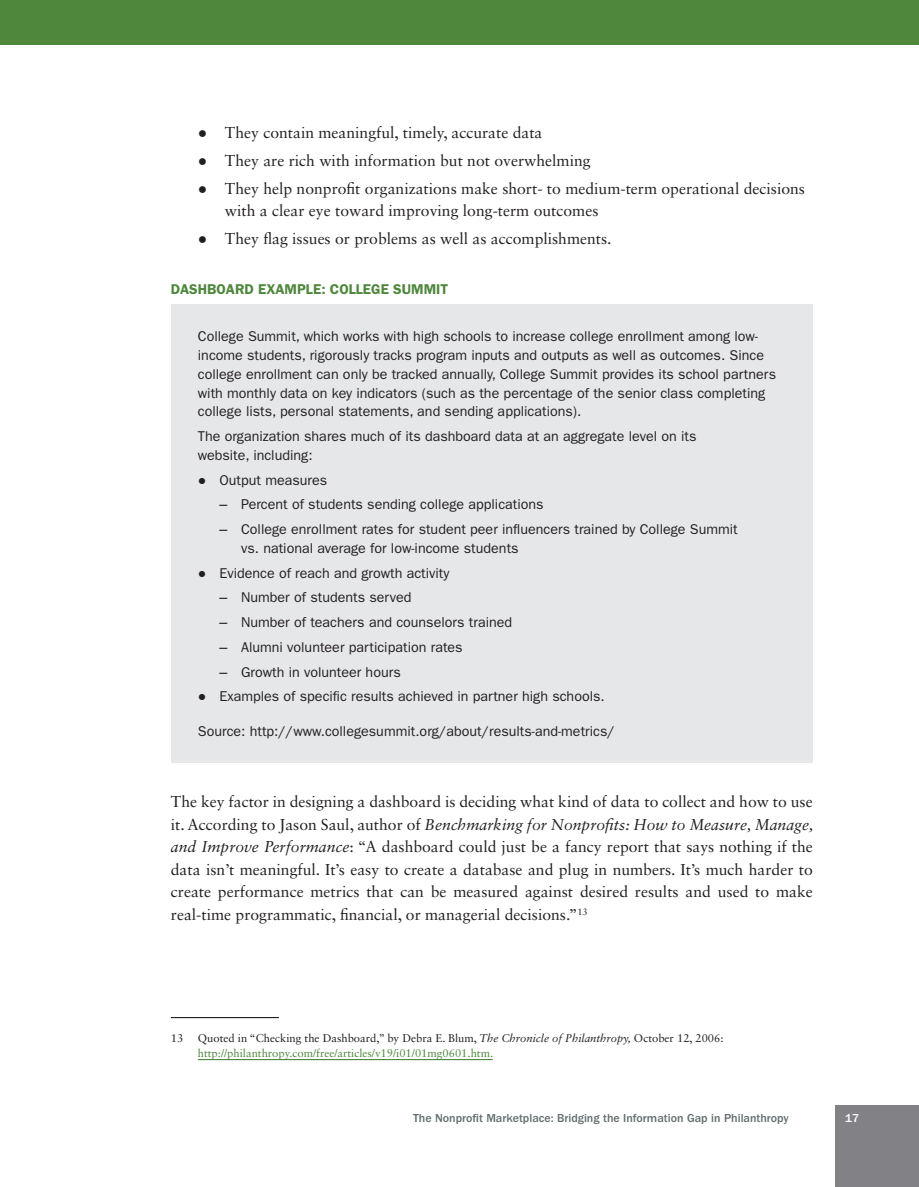
<style>
.page{position:relative;width:919px;height:1187px;background:#fff}
.page>*{position:absolute;margin:0;border:0;box-sizing:border-box;transform-origin:0 0}
.t1{font:15.75px/22.5px "Sabon LT Std";color:#231f20}
.t2{font:14.25px/18.8px "ITC Franklin Gothic Std";color:#231f20}
.t3{font:600 14.25px "ITC Franklin Gothic Std";color:#4f873d}
.t4{font:500 12px "ITC Franklin Gothic Std";color:#636e6f}
.t5{font:500 12px "ITC Franklin Gothic Std";color:#fff}
.t6{font:11.25px/15px "Sabon LT Std";color:#231f20}
.s1{font-family:"Arial"}
.s2{font-style:italic}
.s3{color:#4f873d}
</style>
<div class="page">
<div style="left:0;top:0;width:919px;height:45px;background:#4f873d"></div>
<div style="left:835px;top:1105px;width:84px;height:82px;background:#828286"></div>
<div style="left:171px;top:305px;width:642px;height:458px;background:#e6e7e9"></div>
<hr style="left:171px;top:1017px;width:108px;height:1px;background:#231f20">
<hr style="left:198px;top:1059px;width:295px;height:1px;background:#4f873d">
<p class="t1" style="left:198px;top:121px;width:346px"><span class="s1">●</span> They contain meaningful, timely, accurate data</p>
<p class="t1" style="left:198px;top:149px;width:394px"><span class="s1">●</span> They are rich with information but not overwhelming</p>
<p class="t1" style="left:225px;top:177px;width:582px;text-indent:-27px"><span class="s1">●</span> They help nonprofit organizations make short- to medium-term operational decisions with a clear eye toward improving long-term outcomes</p>
<p class="t1" style="left:198px;top:227px;width:415px"><span class="s1">●</span> They flag issues or problems as well as accomplishments.</p>
<p class="t3" style="left:171px;top:280px;width:279px">DASHBOARD EXAMPLE: COLLEGE SUMMIT</p>
<p class="t2" style="left:198px;top:327px;width:580px">College Summit, which works with high schools to increase college enrollment among low&shy;income students, rigorously tracks program inputs and outputs as well as outcomes. Since college enrollment can only be tracked annually, College Summit provides its school partners with monthly data on key indicators (such as the percentage of the senior class completing college lists, personal statements, and sending applications).</p>
<p class="t2" style="left:198px;top:427px;width:500px">The organization shares much of its dashboard data at an aggregate level on its website, including:</p>
<p class="t2" style="left:198px;top:470px;width:131px"><span class="s1">●</span> Output measures</p>
<p class="t2" style="left:219px;top:495px;width:326px"><span class="s1">–</span> Percent of students sending college applications</p>
<p class="t2" style="left:241px;top:520px;width:498px;text-indent:-22px"><span class="s1">–</span> College enrollment rates for student peer influencers trained by College Summit vs. national average for low-income students</p>
<p class="t2" style="left:198px;top:563px;width:253px"><span class="s1">●</span> Evidence of reach and growth activity</p>
<p class="t2" style="left:219px;top:588px;width:193px"><span class="s1">–</span> Number of students served</p>
<p class="t2" style="left:219px;top:613px;width:294px"><span class="s1">–</span> Number of teachers and counselors trained</p>
<p class="t2" style="left:219px;top:638px;width:245px"><span class="s1">–</span> Alumni volunteer participation rates</p>
<p class="t2" style="left:219px;top:662px;width:183px"><span class="s1">–</span> Growth in volunteer hours</p>
<p class="t2" style="left:198px;top:687px;width:408px"><span class="s1">●</span> Examples of specific results achieved in partner high schools.</p>
<p class="t2" style="left:198px;top:722px;width:418px">Source: http://www.collegesummit.org/about/results-and-metrics/</p>
<p class="t1" style="left:171px;top:790px;width:644px;text-align:justify">The key factor in designing a dashboard is deciding what kind of data to collect and how to use it. According to Jason Saul, author of <span class="s2">Benchmarking for Nonprofits: How to Measure, Manage, and Improve Performance</span>: “A dashboard could just be a fancy report that says nothing if the data isn’t meaningful. It’s easy to create a database and plug in numbers. It’s much harder to create performance metrics that can be measured against desired results and used to make real-time programmatic, financial, or managerial decisions.”<sup>13</sup></p>
<p class="t6" style="left:171px;top:1030px;width:14px">13</p>
<p class="t6" style="left:198px;top:1030px;width:527px">Quoted in “Checking the Dashboard,” by Debra E. Blum, <span class="s2">The Chronicle of Philanthropy,</span> October 12, 2006: <span class="s3">http://philanthropy.com/free/articles/v19/i01/01mg0601.htm.</span></p>
<p class="t4" style="left:413px;top:1111px;width:377px">The Nonprofit Marketplace: Bridging the Information Gap in Philanthropy</p>
<p class="t5" style="left:845px;top:1111px;width:16px">17</p>
</div>
